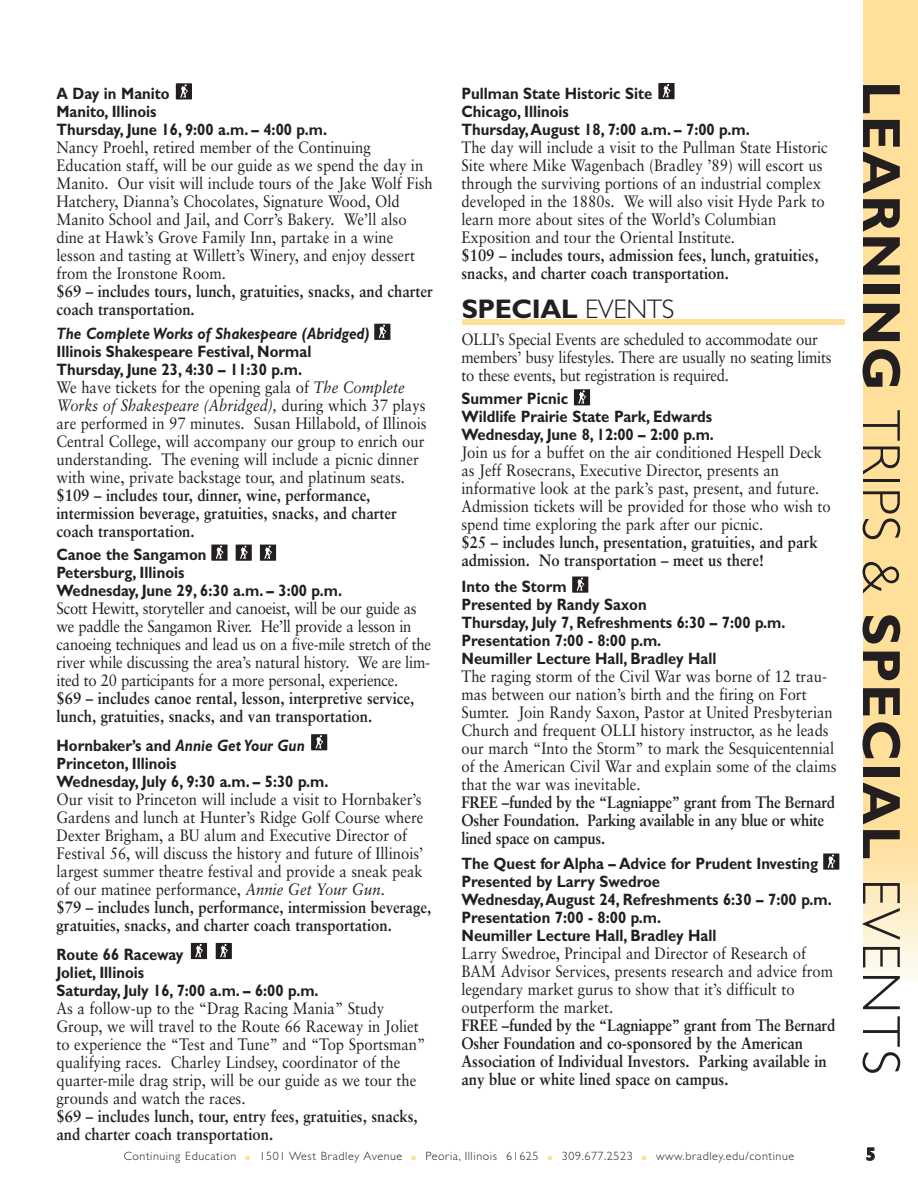
<style>
.page{position:relative;width:918px;height:1188px;background:#fff}
.page>*{position:absolute;margin:0;border:0;box-sizing:border-box;transform-origin:0 0}
.t1{font:700 54px "Gill Sans";letter-spacing:.025em;color:#231f20}
.t2{font:700 27px "Gill Sans";letter-spacing:-.015em;color:#231f20}
.t3{font:700 18px "Gill Sans";color:#231f20}
.t4{font:16.5px/18px "Sabon";color:#231f20;scale:.9 1}
.t5{font:700 16.5px/18px "Sabon";color:#231f20;scale:.9 1}
.t6{font:700 16.5px/18px "Gill Sans";color:#231f20;scale:.9 1}
.t7{font:italic 700 16.5px "Gill Sans";color:#231f20;scale:.9 1}
.t8{font:300 12px "Gill Sans";letter-spacing:.05em;color:#231f20}
.s1{font-style:italic}
.s2{font-weight:700}
.s3{font-weight:300}
.s4{color:#ffe09b}
</style>
<div class="page">
<svg style="left:864px;top:0;width:54px;height:978px;background:#fee1a1"></svg>
<div style="left:211px;top:545px;width:17px;height:16px;background:#231f20"></div>
<svg style="left:216px;top:546px;width:8px;height:13px"></svg>
<div style="left:236px;top:545px;width:16px;height:16px;background:#231f20"></div>
<svg style="left:240px;top:546px;width:8px;height:13px"></svg>
<div style="left:260px;top:545px;width:16px;height:16px;background:#231f20"></div>
<svg style="left:264px;top:546px;width:8px;height:13px"></svg>
<div style="left:462px;top:319px;width:383px;height:6px;background:#ffe09b"></div>
<div style="left:176px;top:83px;width:16px;height:16px;background:#231f20"></div>
<svg style="left:180px;top:84px;width:8px;height:14px"></svg>
<div style="left:374px;top:324px;width:16px;height:16px;background:#231f20"></div>
<svg style="left:379px;top:325px;width:7px;height:13px"></svg>
<div style="left:311px;top:734px;width:16px;height:16px;background:#231f20"></div>
<svg style="left:316px;top:735px;width:7px;height:14px"></svg>
<div style="left:216px;top:943px;width:16px;height:16px;background:#231f20"></div>
<svg style="left:220px;top:944px;width:8px;height:14px"></svg>
<div style="left:191px;top:943px;width:16px;height:16px;background:#231f20"></div>
<svg style="left:195px;top:944px;width:8px;height:14px"></svg>
<div style="left:658px;top:83px;width:17px;height:16px;background:#231f20"></div>
<svg style="left:663px;top:84px;width:8px;height:14px"></svg>
<div style="left:574px;top:389px;width:16px;height:16px;background:#231f20"></div>
<svg style="left:578px;top:390px;width:8px;height:14px"></svg>
<div style="left:572px;top:577px;width:16px;height:16px;background:#231f20"></div>
<svg style="left:577px;top:578px;width:7px;height:13px"></svg>
<div style="left:823px;top:853px;width:16px;height:17px;background:#231f20"></div>
<svg style="left:828px;top:854px;width:7px;height:14px"></svg>
<p class="t6" style="left:57px;top:86px;width:302px">A Day in Manito<br>Manito, Illinois<br>Thursday, June 16, 9:00 a.m. – 4:00 p.m.</p>
<p class="t4" style="left:57px;top:140px;width:420px">Nancy Proehl, retired member of the Continuing Education staff, will be our guide as we spend the day in Manito. Our visit will include tours of the Jake Wolf Fish Hatchery, Dianna’s Chocolates, Signature Wood, Old Manito School and Jail, and Corr’s Bakery. We’ll also dine at Hawk’s Grove Family Inn, partake in a wine lesson and tasting at Willett’s Winery, and enjoy dessert from the Ironstone Room.</p>
<p class="t5" style="left:57px;top:284px;width:420px">$69 – includes tours, lunch, gratuities, snacks, and charter coach transportation.</p>
<p class="t7" style="left:57px;top:327px;width:350px">The Complete Works of Shakespeare (Abridged)</p>
<p class="t6" style="left:57px;top:343px;width:285px">Illinois Shakespeare Festival, Normal<br>Thursday, June 23, 4:30 – 11:30 p.m.</p>
<p class="t4" style="left:57px;top:379px;width:413px">We have tickets for the opening gala of <span class="s1">The Complete Works of Shakespeare (Abridged),</span> during which 37 plays are performed in 97 minutes. Susan Hillabold, of Illinois Central College, will accompany our group to enrich our understanding. The evening will include a picnic dinner with wine, private backstage tour, and platinum seats.</p>
<p class="t5" style="left:57px;top:487px;width:380px">$109 – includes tour, dinner, wine, performance, intermission beverage, gratuities, snacks, and charter coach transportation.</p>
<p class="t6" style="left:57px;top:547px;width:319px">Canoe the Sangamon<br>Petersburg, Illinois<br>Wednesday, June 29, 6:30 a.m. – 3:00 p.m.</p>
<p class="t4" style="left:57px;top:600px;width:418px">Scott Hewitt, storyteller and canoeist, will be our guide as we paddle the Sangamon River. He’ll provide a lesson in canoeing techniques and lead us on a five-mile stretch of the river while discussing the area’s natural history. We are lim&shy;ited to 20 participants for a more personal, experience.</p>
<p class="t5" style="left:57px;top:690px;width:399px">$69 – includes canoe rental, lesson, interpretive service, lunch, gratuities, snacks, and van transportation.</p>
<p class="t6" style="left:57px;top:738px;width:304px">Hornbaker’s and <span class="s1">Annie Get Your Gun<br></span>Princeton, Illinois<br>Wednesday, July 6, 9:30 a.m. – 5:30 p.m.</p>
<p class="t4" style="left:57px;top:791px;width:418px">Our visit to Princeton will include a visit to Hornbaker’s Gardens and lunch at Hunter’s Ridge Golf Course where Dexter Brigham, a BU alum and Executive Director of Festival 56, will discuss the history and future of Illinois’ largest summer theatre festival and provide a sneak peak of our matinee performance, <span class="s1">Annie Get Your Gun</span>.<br><span class="s2">$79 – includes lunch, performance, intermission beverage, gratuities, snacks, and charter coach transportation.</span></p>
<p class="t6" style="left:57px;top:946px;width:293px">Route 66 Raceway<br>Joliet, Illinois<br>Saturday, July 16, 7:00 a.m. – 6:00 p.m.</p>
<p class="t4" style="left:57px;top:1000px;width:411px">As a follow-up to the “Drag Racing Mania” Study Group, we will travel to the Route 66 Raceway in Joliet to experience the “Test and Tune” and “Top Sportsman” qualifying races. Charley Lindsey, coordinator of the quarter-mile drag strip, will be our guide as we tour the grounds and watch the races.</p>
<p class="t5" style="left:57px;top:1108px;width:403px">$69 – includes lunch, tour, entry fees, gratuities, snacks, and charter coach transportation.</p>
<p class="t6" style="left:462px;top:86px;width:322px">Pullman State Historic Site<br>Chicago, Illinois<br>Thursday,August 18, 7:00 a.m. – 7:00 p.m.</p>
<p class="t4" style="left:462px;top:140px;width:409px">The day will include a visit to the Pullman State Historic Site where Mike Wagenbach (Bradley ’89) will escort us through the surviving portions of an industrial complex developed in the 1880s. We will also visit Hyde Park to learn more about sites of the World’s Columbian Exposition and tour the Oriental Institute.</p>
<p class="t5" style="left:462px;top:248px;width:398px">$109 – includes tours, admission fees, lunch, gratuities, snacks, and charter coach transportation.</p>
<h2 class="t2" style="left:462px;top:299px;width:214px">SPECIAL <span class="s3">EVENTS</span></h2>
<p class="t4" style="left:462px;top:331px;width:413px">OLLI’s Special Events are scheduled to accommodate our members’ busy lifestyles. There are usually no seating limits to these events, but registration is required.</p>
<p class="t6" style="left:462px;top:391px;width:282px">Summer Picnic<br>Wildlife Prairie State Park, Edwards<br>Wednesday, June 8, 12:00 – 2:00 p.m.</p>
<p class="t4" style="left:462px;top:445px;width:412px">Join us for a buffet on the air conditioned Hespell Deck as Jeff Rosecrans, Executive Director, presents an informative look at the park’s past, present, and future.<br>Admission tickets will be provided for those who wish to spend time exploring the park after our picnic.</p>
<p class="t5" style="left:462px;top:535px;width:397px">$25 – includes lunch, presentation, gratuities, and park admission. No transportation – meet us there!</p>
<p class="t6" style="left:462px;top:579px;width:362px">Into the Storm<br>Presented by Randy Saxon<br>Thursday, July 7, Refreshments 6:30 – 7:00 p.m.<br>Presentation 7:00 - 8:00 p.m.<br>Neumiller Lecture Hall, Bradley Hall</p>
<p class="t4" style="left:462px;top:668px;width:418px">The raging storm of the Civil War was borne of 12 trau&shy;mas between our nation’s birth and the firing on Fort Sumter. Join Randy Saxon, Pastor at United Presbyterian Church and frequent OLLI history instructor, as he leads our march “Into the Storm” to mark the Sesquicentennial of the American Civil War and explain some of the claims that the war was inevitable.</p>
<p class="t5" style="left:462px;top:794px;width:417px">FREE –funded by the “Lagniappe” grant from The Bernard<br>Osher Foundation. Parking available in any blue or white lined space on campus.</p>
<p class="t6" style="left:462px;top:856px;width:413px">The Quest for Alpha – Advice for Prudent Investing Presented by Larry Swedroe<br>Wednesday,August 24, Refreshments 6:30 – 7:00 p.m.<br>Presentation 7:00 - 8:00 p.m.<br>Neumiller Lecture Hall, Bradley Hall</p>
<p class="t4" style="left:462px;top:946px;width:414px">Larry Swedroe, Principal and Director of Research of BAM Advisor Services, presents research and advice from legendary market gurus to show that it’s difficult to outperform the market.</p>
<p class="t5" style="left:462px;top:1018px;width:417px">FREE –funded by the “Lagniappe” grant from The Bernard Osher Foundation and co-sponsored by the American Association of Individual Investors. Parking available in any blue or white lined space on campus.</p>
<p class="t8" style="left:124px;top:1148px;width:672px">Continuing Education <span class="s4">■</span> 1501 West Bradley Avenue <span class="s4">■</span> Peoria, Illinois 61625 <span class="s4">■</span> 309.677.2523 <span class="s4">■</span> www.bradley.edu/continue</p>
<h1 class="t1" style="left:902px;top:81px;width:996px;rotate:90deg">LEARNING <span class="s3">TRIPS &amp;</span> SPECIAL <span class="s3">EVENTS</span></h1>
<p class="t3" style="left:866px;top:1147px;width:11px">5</p>
</div>
